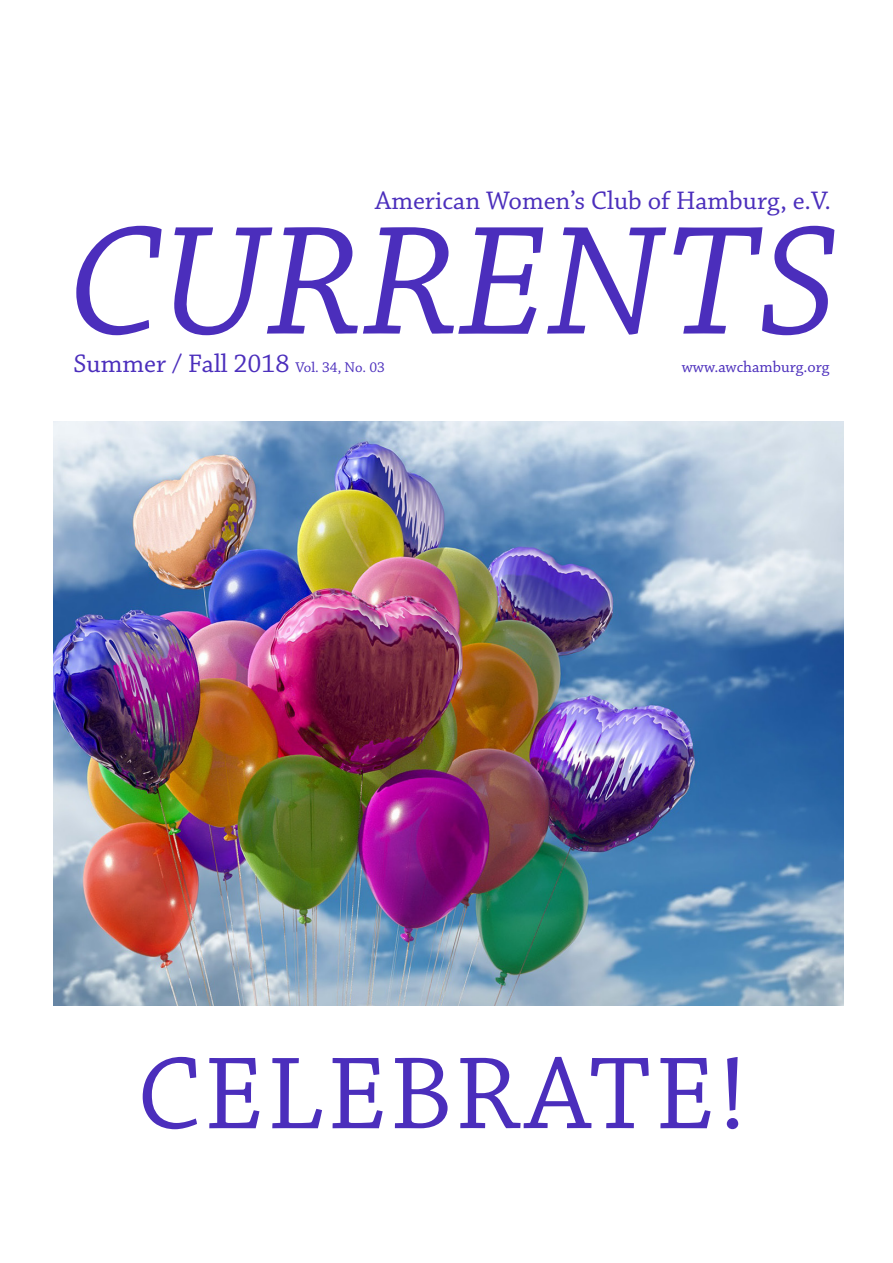
<style>
.page{position:relative;width:893px;height:1263px;background:#fff}
.page>*{position:absolute;margin:0;border:0;box-sizing:border-box;transform-origin:0 0}
.t1{font:italic 163.35px "Chaparral Pro";letter-spacing:.01em;color:#4b2ebc}
.t2{font:108px "Chaparral Pro";letter-spacing:.03em;color:#4b2ebc}
.t3{font:26.7px "Chaparral Pro";color:#4b2ebc}
.t4{font:16.35px "Chaparral Pro";color:#4b2ebc}
.s1{font-size:14.85px}
</style>
<div class="page">
<img style="left:54px;top:422px;width:789px;height:584px">
<p class="t3" style="left:375px;top:186px;width:457px">American Women’s Club of Hamburg, e.V.</p>
<p class="t1" style="left:67px;top:192px;width:773px">CURRENTS</p>
<p class="t3" style="left:73px;top:349px;width:313px">Summer / Fall 2018 <span class="s1">Vol. 34, No. 03</span></p>
<p class="t4" style="left:682px;top:358px;width:149px">www.awchamburg.org</p>
<p class="t2" style="left:137px;top:1034px;width:611px">CELEBRATE!</p>
</div>
